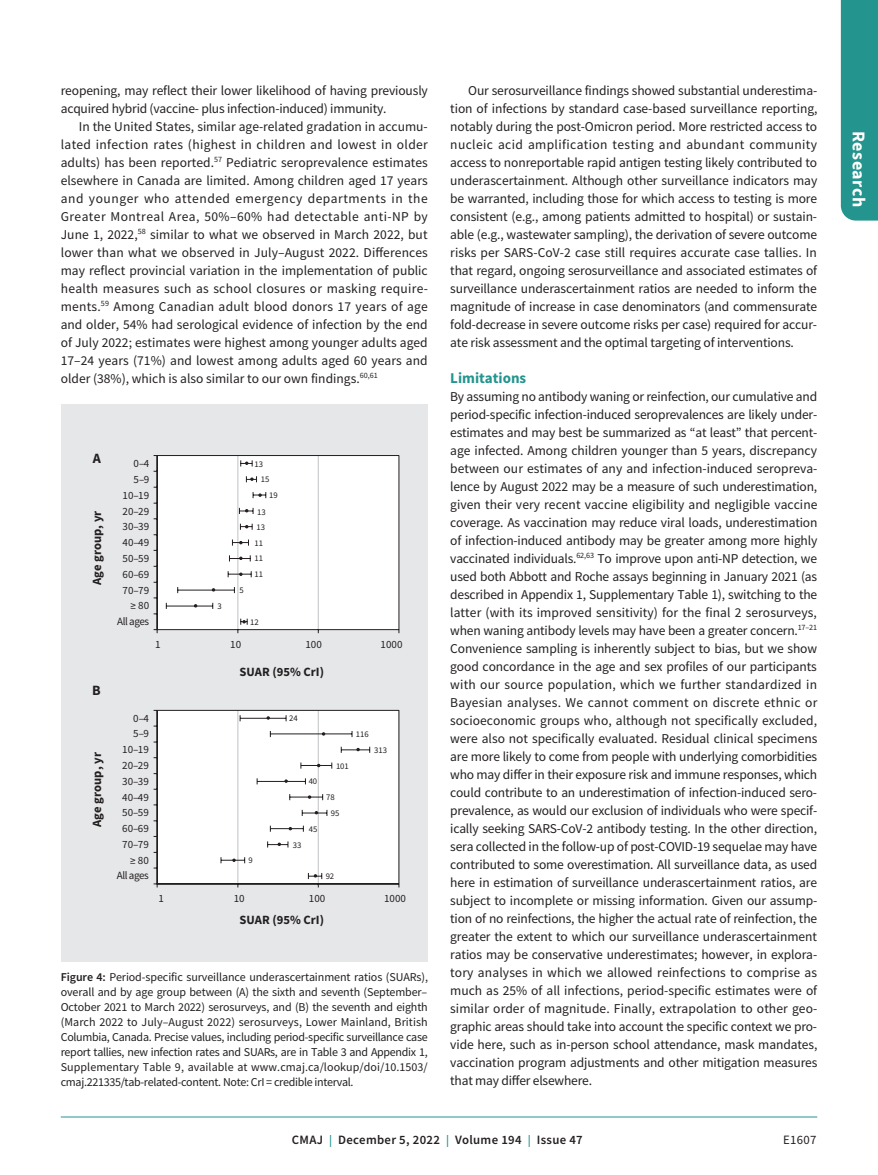
<style>
.page{position:relative;width:878px;height:1175px;background:#fff}
.page>*{position:absolute;margin:0;border:0;box-sizing:border-box;transform-origin:0 0}
.t1{font:700 18px "Source Sans Pro";letter-spacing:.025em;color:#fff}
.t2{font:700 15px "Source Sans Pro";color:#24948e}
.t3{font:700 14.1px "Source Sans Pro";color:#231f20}
.t4{font:13.5px/18px "Source Sans Pro";letter-spacing:-.01em;color:#231f20;text-align:justify}
.t5{font:600 12.75px "Source Sans Pro";letter-spacing:.025em;color:#231f20}
.t6{font:12.75px "Source Sans Pro";letter-spacing:.025em;color:#231f20}
.t7{font:700 12.6px "Source Sans Pro";color:#231f20}
.t8{font:12px/15px "Source Sans Pro";letter-spacing:-.025em;color:#231f20;text-align:justify}
.t9{font:10.95px "Source Sans Pro";color:#231f20}
.t10{font:8.7px/15.9px "Source Sans Pro";color:#231f20}
.s1{font-weight:600}
.s2{font-size:12px;color:#24948e}
</style>
<div class="page">
<div style="left:840px;top:0;width:38px;height:220px;background:#24948e"></div>
<hr style="left:61px;top:1116px;width:756px;height:1px;background:#24948e">
<div style="left:61px;top:404px;width:366px;height:558px;background:#e6e7e9"></div>
<svg style="left:153px;top:455px;width:246px;height:179px;background:#f7f7f7"></svg>
<svg style="left:242px;top:620px;width:4px;height:3px"></svg>
<svg style="left:239px;top:572px;width:3px;height:4px"></svg>
<svg style="left:239px;top:556px;width:3px;height:4px"></svg>
<svg style="left:258px;top:493px;width:4px;height:4px"></svg>
<svg style="left:250px;top:477px;width:4px;height:4px"></svg>
<svg style="left:245px;top:461px;width:3px;height:4px"></svg>
<svg style="left:153px;top:709px;width:246px;height:179px;background:#f5f5f5"></svg>
<svg style="left:232px;top:858px;width:4px;height:4px"></svg>
<svg style="left:277px;top:842px;width:4px;height:4px"></svg>
<svg style="left:288px;top:827px;width:4px;height:3px"></svg>
<svg style="left:284px;top:779px;width:4px;height:4px"></svg>
<svg style="left:317px;top:763px;width:3px;height:4px"></svg>
<svg style="left:356px;top:748px;width:4px;height:3px"></svg>
<svg style="left:266px;top:716px;width:4px;height:3px"></svg>
<p class="t4" style="left:61px;top:81px;width:368px">reopening, may reflect their lower likelihood of having previously acquired hybrid (vaccine- plus infection-induced) immunity.</p>
<p class="t4" style="left:61px;top:117px;width:368px;text-indent:18px">In the United States, similar age-related gradation in accumu&shy;lated infection rates (highest in children and lowest in older adults) has been reported.<sup>57</sup> Pediatric seroprevalence estimates elsewhere in Canada are limited. Among children aged 17 years and younger who attended emergency departments in the Greater Montreal Area, 50%–60% had detectable anti-NP by June 1, 2022,<sup>58</sup> similar to what we observed in March 2022, but lower than what we observed in July–August 2022. Differences may reflect provincial variation in the implementation of public health measures such as school closures or masking require&shy;ments.<sup>59</sup> Among Canadian adult blood donors 17 years of age and older, 54% had serological evidence of infection by the end of July 2022; estimates were highest among younger adults aged 17–24 years (71%) and lowest among adults aged 60 years and older (38%), which is also similar to our own findings.<sup>60,61</sup></p>
<p class="t3" style="left:93px;top:453px;width:10px">A</p>
<p class="t7" style="left:92px;top:585px;width:76px;rotate:-90deg">Age group, yr</p>
<p class="t3" style="left:92px;top:684px;width:10px">B</p>
<p class="t7" style="left:92px;top:827px;width:76px;rotate:-90deg">Age group, yr</p>
<p class="t9" style="left:134px;top:456px;width:17px">0–4</p>
<p class="t10" style="left:254px;top:455px;width:10px">13</p>
<p class="t9" style="left:134px;top:472px;width:17px">5–9</p>
<p class="t10" style="left:261px;top:471px;width:10px">15</p>
<p class="t9" style="left:123px;top:488px;width:28px">10–19</p>
<p class="t10" style="left:269px;top:487px;width:10px">19</p>
<p class="t9" style="left:123px;top:504px;width:28px">20–29</p>
<p class="t10" style="left:257px;top:503px;width:10px">13</p>
<p class="t9" style="left:123px;top:519px;width:28px">30–39</p>
<p class="t10" style="left:256px;top:519px;width:10px">13</p>
<p class="t9" style="left:123px;top:535px;width:28px">40–49</p>
<p class="t9" style="left:123px;top:551px;width:28px">50–59</p>
<p class="t10" style="left:254px;top:535px;width:10px">11<br>11</p>
<p class="t9" style="left:123px;top:567px;width:28px">60–69</p>
<p class="t10" style="left:254px;top:566px;width:10px">11</p>
<p class="t9" style="left:123px;top:583px;width:28px">70–79</p>
<p class="t10" style="left:239px;top:582px;width:6px">5</p>
<p class="t9" style="left:130px;top:598px;width:20px">≥ 80</p>
<p class="t10" style="left:218px;top:598px;width:6px">3</p>
<p class="t9" style="left:117px;top:614px;width:34px">All ages</p>
<p class="t10" style="left:250px;top:614px;width:10px">12</p>
<p class="t9" style="left:155px;top:637px;width:7px">1</p>
<p class="t9" style="left:230px;top:637px;width:12px">10</p>
<p class="t9" style="left:305px;top:637px;width:18px">100</p>
<p class="t9" style="left:380px;top:637px;width:24px">1000</p>
<p class="t7" style="left:239px;top:666px;width:86px">SUAR (95% CrI)</p>
<p class="t9" style="left:133px;top:711px;width:17px">0–4</p>
<p class="t10" style="left:289px;top:710px;width:10px">24</p>
<p class="t9" style="left:133px;top:727px;width:17px">5–9</p>
<p class="t10" style="left:356px;top:726px;width:14px">116</p>
<p class="t9" style="left:122px;top:743px;width:28px">10–19</p>
<p class="t10" style="left:374px;top:742px;width:14px">313</p>
<p class="t9" style="left:122px;top:758px;width:28px">20–29</p>
<p class="t10" style="left:336px;top:757px;width:14px">101</p>
<p class="t9" style="left:122px;top:774px;width:28px">30–39</p>
<p class="t10" style="left:308px;top:773px;width:10px">40</p>
<p class="t9" style="left:122px;top:790px;width:28px">40–49</p>
<p class="t10" style="left:326px;top:789px;width:10px">78</p>
<p class="t9" style="left:122px;top:805px;width:28px">50–59</p>
<p class="t10" style="left:331px;top:805px;width:10px">95</p>
<p class="t9" style="left:122px;top:821px;width:28px">60–69</p>
<p class="t10" style="left:309px;top:821px;width:10px">45</p>
<p class="t9" style="left:122px;top:837px;width:28px">70–79</p>
<p class="t10" style="left:293px;top:836px;width:10px">33</p>
<p class="t9" style="left:130px;top:853px;width:20px">≥ 80</p>
<p class="t10" style="left:248px;top:852px;width:6px">9</p>
<p class="t9" style="left:117px;top:868px;width:34px">All ages</p>
<p class="t10" style="left:325px;top:868px;width:10px">92</p>
<p class="t9" style="left:159px;top:891px;width:7px">1</p>
<p class="t9" style="left:234px;top:891px;width:12px">10</p>
<p class="t9" style="left:309px;top:891px;width:18px">100</p>
<p class="t9" style="left:384px;top:891px;width:24px">1000</p>
<p class="t7" style="left:239px;top:915px;width:86px">SUAR (95% CrI)</p>
<p class="t8" style="left:61px;top:969px;width:369px"><span class="s1">Figure 4:</span> Period-specific surveillance underascertainment ratios (SUARs), overall and by age group between (A) the sixth and seventh (September– October 2021 to March 2022) serosurveys, and (B) the seventh and eighth (March 2022 to July–August 2022) serosurveys, Lower Mainland, British Columbia, Canada. Precise values, including period-specific surveillance case report tallies, new infection rates and SUARs, are in Table 3 and Appendix 1, Supplementary Table 9, available at www.cmaj.ca/lookup/doi/10.1503/ cmaj.221335/tab-related-content. Note: CrI = credible interval.</p>
<p class="t4" style="left:450px;top:81px;width:368px;text-indent:18px">Our serosurveillance findings showed substantial underestima&shy;tion of infections by standard case-based surveillance reporting, notably during the post-Omicron period. More restricted access to nucleic acid amplification testing and abundant community access to nonreportable rapid antigen testing likely contributed to underascertainment. Although other surveillance indicators may be warranted, including those for which access to testing is more consistent (e.g., among patients admitted to hospital) or sustain&shy;able (e.g., wastewater sampling), the derivation of severe outcome risks per SARS-CoV-2 case still requires accurate case tallies. In that regard, ongoing serosurveillance and associated estimates of surveillance underascertainment ratios are needed to inform the magnitude of increase in case denominators (and commensurate fold-decrease in severe outcome risks per case) required for accur&shy;ate risk assessment and the optimal targeting of interventions.</p>
<p class="t2" style="left:450px;top:367px;width:77px">Limitations</p>
<p class="t4" style="left:450px;top:387px;width:369px">By assuming no antibody waning or reinfection, our cumulative and period-specific infection-induced seroprevalences are likely under&shy;estimates and may best be summarized as “at least” that percent&shy;age infected. Among children younger than 5 years, discrepancy between our estimates of any and infection-induced seropreva&shy;lence by August 2022 may be a measure of such underestimation, given their very recent vaccine eligibility and negligible vaccine coverage. As vaccination may reduce viral loads, underestimation of infection-induced antibody may be greater among more highly vaccinated individuals.<sup>62,63</sup> To improve upon anti-NP detection, we used both Abbott and Roche assays beginning in January 2021 (as described in Appendix 1, Supplementary Table 1), switching to the latter (with its improved sensitivity) for the final 2 serosurveys, when waning antibody levels may have been a greater concern.<sup>17–21<br></sup>Convenience sampling is inherently subject to bias, but we show good concordance in the age and sex profiles of our participants with our source population, which we further standardized in Bayesian analyses. We cannot comment on discrete ethnic or socioeconomic groups who, although not specifically excluded, were also not specifically evaluated. Residual clinical specimens are more likely to come from people with underlying comorbidities who may differ in their exposure risk and immune responses, which could contribute to an underestimation of infection-induced sero&shy;prevalence, as would our exclusion of individuals who were specif&shy;ically seeking SARS-CoV-2 antibody testing. In the other direction, sera collected in the follow-up of post-COVID-19 sequelae may have contributed to some overestimation. All surveillance data, as used here in estimation of surveillance underascertainment ratios, are subject to incomplete or missing information. Given our assump&shy;tion of no reinfections, the higher the actual rate of reinfection, the greater the extent to which our surveillance underascertainment ratios may be conservative underestimates; however, in explora&shy;tory analyses in which we allowed reinfections to comprise as much as 25% of all infections, period-specific estimates were of similar order of magnitude. Finally, extrapolation to other geo&shy;graphic areas should take into account the specific context we pro&shy;vide here, such as in-person school attendance, mask mandates, vaccination program adjustments and other mitigation measures that may differ elsewhere.</p>
<p class="t5" style="left:292px;top:1131px;width:292px">CMAJ <span class="s2">|</span> December 5, 2022 <span class="s2">|</span> Volume 194 <span class="s2">|</span> Issue 47</p>
<p class="t6" style="left:783px;top:1132px;width:35px">E1607</p>
<h1 class="t1" style="left:871px;top:131px;width:78px;rotate:90deg">Research</h1>
</div>
